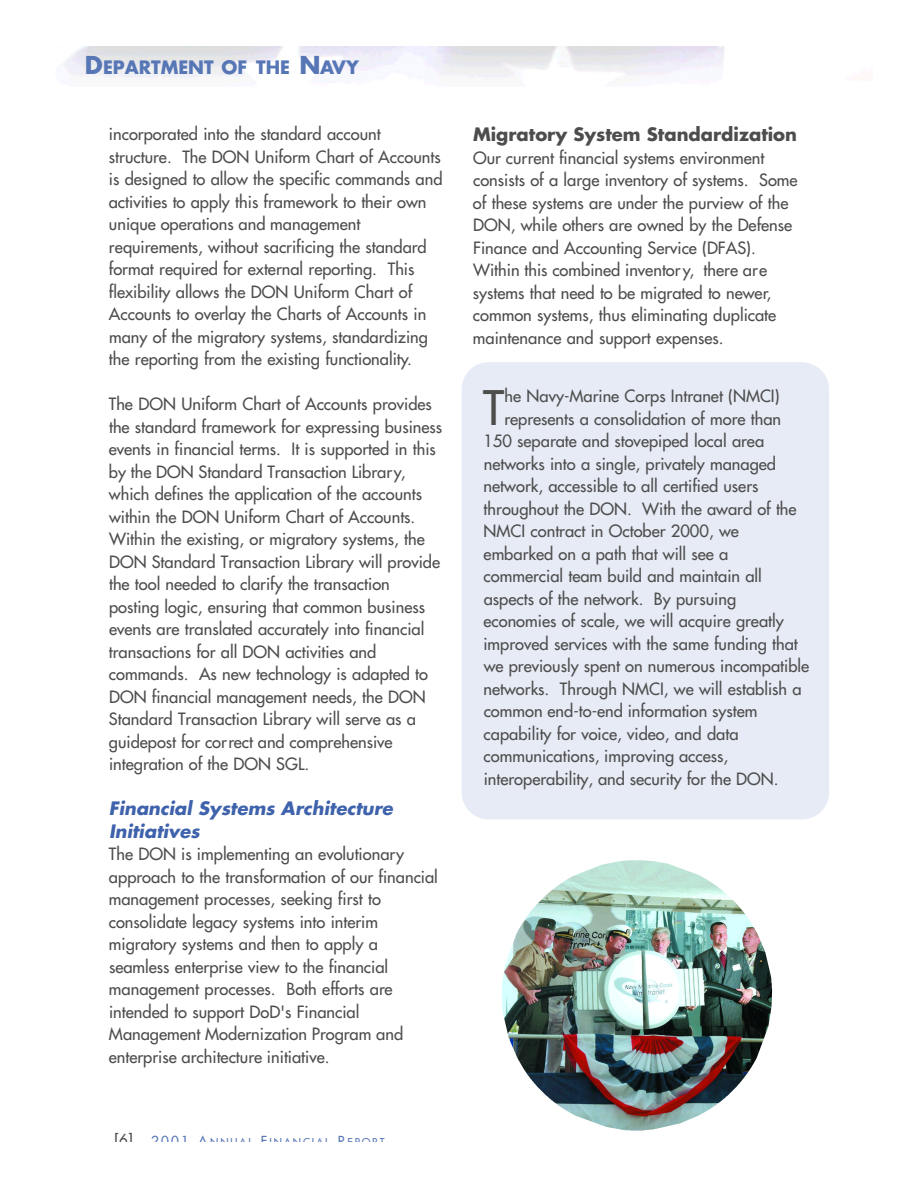
<style>
.page{position:relative;width:918px;height:1188px;background:#fff}
.page>*{position:absolute;margin:0;border:0;box-sizing:border-box;transform-origin:0 0}
.t1{font:46.35px "Futura";color:#4d4d4d}
.t2{font:italic 700 18px/22.5px "Futura";color:#3e62ac}
.t3{font:700 18px "Futura";color:#4d4d4d}
.t4{font:700 18px "Futura";color:#5676b6}
.t5{font:16.5px/22.5px "Futura";color:#4d4d4d}
.t6{font:10.5px "Futura";color:#5676b6}
.s1{font-size:24px}
.s2{font-size:15px;color:#4d4d4d}
.s3{font-size:13.5px}
</style>
<div class="page">
<div style="left:462px;top:362px;width:367px;height:457px;background:#e7ebf5;border-radius:27px"></div>
<img style="left:502px;top:860px;width:270px;height:271px">
<p class="t4" style="left:85px;top:59px;width:275px"><span class="s1">D</span>EPARTMENT OF THE <span class="s1">N</span>AVY</p>
<p class="t5" style="left:109px;top:124px;width:335px">incorporated into the standard account structure. The DON Uniform Chart of Accounts is designed to allow the specific commands and activities to apply this framework to their own unique operations and management requirements, without sacrificing the standard format required for external reporting. This flexibility allows the DON Uniform Chart of Accounts to overlay the Charts of Accounts in many of the migratory systems, standardizing the reporting from the existing functionality.</p>
<p class="t5" style="left:109px;top:394px;width:335px">The DON Uniform Chart of Accounts provides the standard framework for expressing business events in financial terms. It is supported in this by the DON Standard Transaction Library, which defines the application of the accounts within the DON Uniform Chart of Accounts.<br>Within the existing, or migratory systems, the DON Standard Transaction Library will provide the tool needed to clarify the transaction posting logic, ensuring that common business events are translated accurately into financial transactions for all DON activities and commands. As new technology is adapted to DON financial management needs, the DON Standard Transaction Library will serve as a guidepost for correct and comprehensive integration of the DON SGL.</p>
<p class="t2" style="left:109px;top:799px;width:285px">Financial Systems Architecture<br>Initiatives</p>
<p class="t5" style="left:109px;top:844px;width:331px">The DON is implementing an evolutionary approach to the transformation of our financial management processes, seeking first to consolidate legacy systems into interim migratory systems and then to apply a seamless enterprise view to the financial management processes. Both efforts are intended to support DoD's Financial Management Modernization Program and enterprise architecture initiative.</p>
<p class="t6" style="left:114px;top:1137px;width:272px"><span class="s2">[6]</span> <span class="s3">2001 A</span>N N U A L <span class="s3">F</span>I N A N C I A L <span class="s3">R</span>E P O RT</p>
<p class="t3" style="left:473px;top:126px;width:326px">Migratory System Standardization</p>
<p class="t5" style="left:473px;top:147px;width:326px">Our current financial systems environment consists of a large inventory of systems. Some of these systems are under the purview of the DON, while others are owned by the Defense Finance and Accounting Service (DFAS).<br>Within this combined inventor y, there are systems that need to be migrated to newer, common systems, thus eliminating duplicate maintenance and support expenses.</p>
<h1 class="t1" style="left:483px;top:385px;width:23px">T</h1>
<p class="t5" style="left:505px;top:386px;width:276px">he Navy-Marine Corps Intranet (NMCI)</p>
<p class="t5" style="left:504px;top:409px;width:278px">represents a consolidation of more than</p>
<p class="t5" style="left:483px;top:431px;width:282px">150 separate and stovepiped local area</p>
<p class="t5" style="left:484px;top:454px;width:294px">networks into a single, privately managed</p>
<p class="t5" style="left:484px;top:476px;width:276px">network, accessible to all certified users</p>
<p class="t5" style="left:484px;top:499px;width:315px">throughout the DON. With the award of the</p>
<p class="t5" style="left:484px;top:521px;width:257px">NMCI contract in October 2000, we</p>
<p class="t5" style="left:484px;top:544px;width:246px">embarked on a path that will see a</p>
<p class="t5" style="left:484px;top:566px;width:280px">commercial team build and maintain all</p>
<p class="t5" style="left:484px;top:589px;width:254px">aspects of the network. By pursuing</p>
<p class="t5" style="left:483px;top:611px;width:302px">economies of scale, we will acquire greatly</p>
<p class="t5" style="left:483px;top:634px;width:316px">improved services with the same funding that</p>
<p class="t5" style="left:484px;top:656px;width:327px">we previously spent on numerous incompatible</p>
<p class="t5" style="left:483px;top:679px;width:320px">networks. Through NMCI, we will establish a</p>
<p class="t5" style="left:484px;top:701px;width:275px">common end-to-end information system</p>
<p class="t5" style="left:484px;top:724px;width:256px">capability for voice, video, and data</p>
<p class="t5" style="left:484px;top:746px;width:246px">communications, improving access,</p>
<p class="t5" style="left:484px;top:769px;width:296px">interoperability, and security for the DON.</p>
</div>
